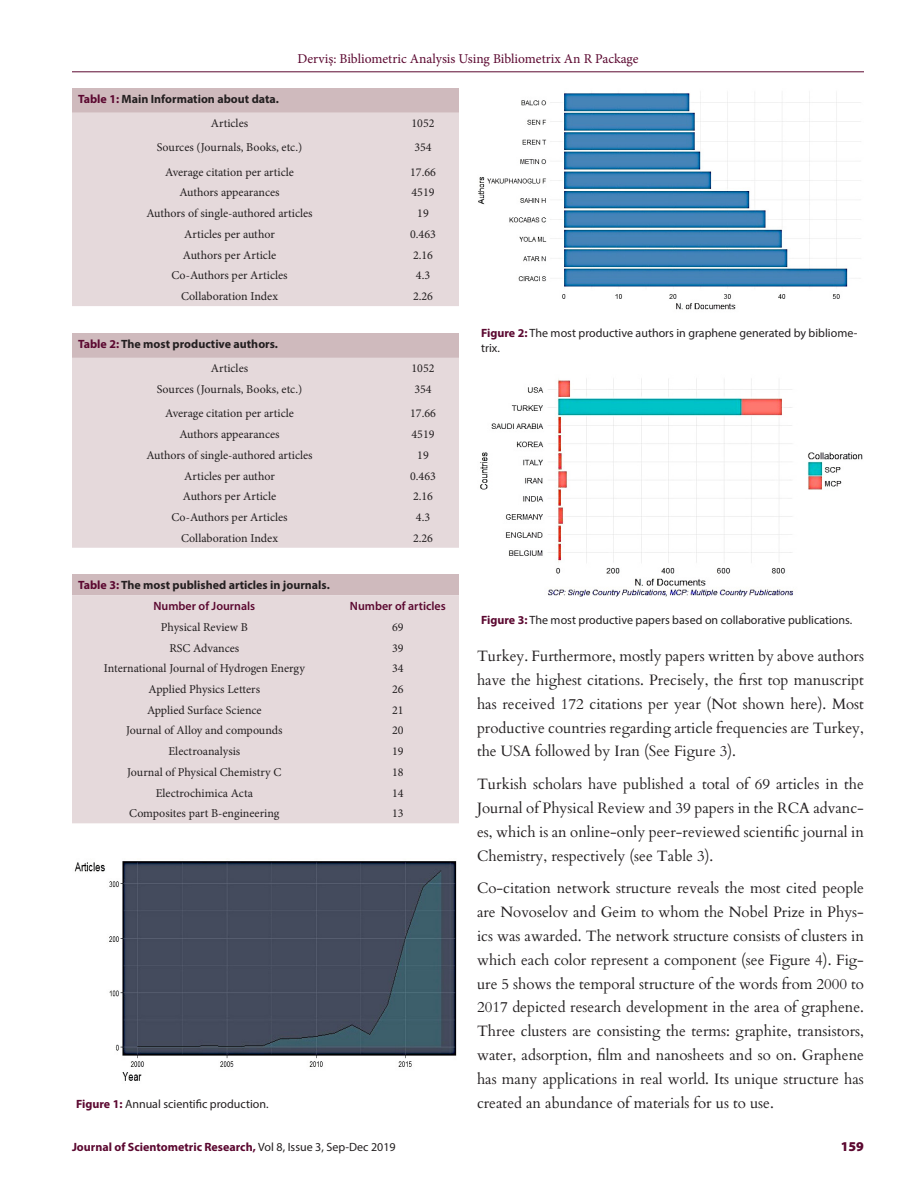
<style>
.page{position:relative;width:918px;height:1188px;background:#fff}
.page>*{position:absolute;margin:0;border:0;box-sizing:border-box;transform-origin:0 0}
.TXT{font:15px/23.9px "Cardo";color:#231f20;text-align:justify}
.t1{font:13.5px "Minion Pro";color:#5b0830}
.t2{font:900 13.5px "Myriad Pro";color:#5b0830}
.TB{font:12px "Minion Pro";color:#231f20}
.FIG_CAP{font:12px/15px "Myriad Pro";color:#231f20}
.TT{font:700 12px "Myriad Pro";color:#231f20}
.t3{font:700 12px "Myriad Pro";color:#5b0830}
.TCH{font:600 12px "Myriad Pro";color:#5b0830}
.s1{color:#5b0830}
.s2{font-weight:700;color:#5b0830}
.s3{font-weight:400;color:#231f20}
</style>
<div class="page">
<hr style="left:72px;top:72px;width:792px;height:1px;background:#5b0830">
<img style="left:478px;top:91px;width:383px;height:219px">
<img style="left:480px;top:378px;width:383px;height:219px">
<div style="left:72px;top:88px;width:387px;height:24px;background:#cfbabd"></div>
<div style="left:72px;top:112px;width:387px;height:194px;background:#e5d9db"></div>
<div style="left:72px;top:333px;width:387px;height:25px;background:#cfbabd"></div>
<div style="left:72px;top:358px;width:387px;height:190px;background:#e5d9db"></div>
<div style="left:72px;top:574px;width:387px;height:21px;background:#cfbabd"></div>
<div style="left:72px;top:595px;width:387px;height:228px;background:#e5d9db"></div>
<img style="left:74px;top:861px;width:383px;height:220px">
<p class="t1" style="left:297px;top:50px;width:343px">Derviş: Bibliometric Analysis Using Bibliometrix An R Package</p>
<p class="TT" style="left:78px;top:91px;width:202px"><span class="s1">Table 1:</span> Main Information about data.</p>
<p class="TB" style="left:211px;top:115px;width:39px">Articles</p>
<p class="TB" style="left:412px;top:115px;width:25px">1052</p>
<p class="TB" style="left:157px;top:140px;width:147px">Sources (Journals, Books, etc.)</p>
<p class="TB" style="left:414px;top:140px;width:19px">354</p>
<p class="TB" style="left:165px;top:164px;width:130px">Average citation per article</p>
<p class="TB" style="left:410px;top:164px;width:27px">17.66</p>
<p class="TB" style="left:179px;top:185px;width:102px">Authors appearances</p>
<p class="TB" style="left:412px;top:185px;width:25px">4519</p>
<p class="TB" style="left:146px;top:205px;width:168px">Authors of single-authored articles</p>
<p class="TB" style="left:417px;top:205px;width:13px">19</p>
<p class="TB" style="left:184px;top:226px;width:92px">Articles per author</p>
<p class="TB" style="left:410px;top:226px;width:27px">0.463</p>
<p class="TB" style="left:183px;top:247px;width:95px">Authors per Article</p>
<p class="TB" style="left:413px;top:247px;width:22px">2.16</p>
<p class="TB" style="left:171px;top:268px;width:118px">Co-Authors per Articles</p>
<p class="TB" style="left:416px;top:268px;width:16px">4.3</p>
<p class="TB" style="left:181px;top:288px;width:98px">Collaboration Index</p>
<p class="TB" style="left:413px;top:288px;width:22px">2.26</p>
<p class="TT" style="left:78px;top:336px;width:202px"><span class="s1">Table 2:</span> The most productive authors.</p>
<p class="TB" style="left:211px;top:361px;width:39px">Articles</p>
<p class="TB" style="left:412px;top:361px;width:25px">1052</p>
<p class="TB" style="left:157px;top:381px;width:147px">Sources (Journals, Books, etc.)</p>
<p class="TB" style="left:414px;top:381px;width:19px">354</p>
<p class="TB" style="left:165px;top:406px;width:130px">Average citation per article</p>
<p class="TB" style="left:410px;top:406px;width:27px">17.66</p>
<p class="TB" style="left:179px;top:426px;width:102px">Authors appearances</p>
<p class="TB" style="left:412px;top:426px;width:25px">4519</p>
<p class="TB" style="left:146px;top:447px;width:168px">Authors of single-authored articles</p>
<p class="TB" style="left:417px;top:447px;width:13px">19</p>
<p class="TB" style="left:184px;top:468px;width:92px">Articles per author</p>
<p class="TB" style="left:410px;top:468px;width:27px">0.463</p>
<p class="TB" style="left:183px;top:488px;width:95px">Authors per Article</p>
<p class="TB" style="left:413px;top:488px;width:22px">2.16</p>
<p class="TB" style="left:171px;top:509px;width:118px">Co-Authors per Articles</p>
<p class="TB" style="left:416px;top:509px;width:16px">4.3</p>
<p class="TB" style="left:181px;top:530px;width:98px">Collaboration Index</p>
<p class="TB" style="left:413px;top:530px;width:22px">2.26</p>
<p class="TT" style="left:78px;top:577px;width:253px"><span class="s1">Table 3:</span> The most published articles in journals.</p>
<p class="TCH" style="left:153px;top:598px;width:103px">Number of Journals</p>
<p class="TCH" style="left:350px;top:598px;width:97px">Number of articles</p>
<p class="TB" style="left:161px;top:619px;width:88px">Physical Review B</p>
<p class="TB" style="left:392px;top:619px;width:13px">69</p>
<p class="TB" style="left:169px;top:640px;width:71px">RSC Advances</p>
<p class="TB" style="left:392px;top:640px;width:13px">39</p>
<p class="TB" style="left:104px;top:660px;width:203px">International Journal of Hydrogen Energy</p>
<p class="TB" style="left:392px;top:660px;width:13px">34</p>
<p class="TB" style="left:149px;top:681px;width:113px">Applied Physics Letters</p>
<p class="TB" style="left:392px;top:681px;width:13px">26</p>
<p class="TB" style="left:147px;top:702px;width:116px">Applied Surface Science</p>
<p class="TB" style="left:392px;top:702px;width:13px">21</p>
<p class="TB" style="left:126px;top:723px;width:158px">Journal of Alloy and compounds</p>
<p class="TB" style="left:392px;top:723px;width:13px">20</p>
<p class="TB" style="left:168px;top:743px;width:73px">Electroanalysis</p>
<p class="TB" style="left:392px;top:743px;width:13px">19</p>
<p class="TB" style="left:127px;top:764px;width:156px">Journal of Physical Chemistry C</p>
<p class="TB" style="left:392px;top:764px;width:13px">18</p>
<p class="TB" style="left:156px;top:785px;width:99px">Electrochimica Acta</p>
<p class="TB" style="left:392px;top:785px;width:13px">14</p>
<p class="TB" style="left:129px;top:805px;width:152px">Composites part B-engineering</p>
<p class="TB" style="left:392px;top:805px;width:13px">13</p>
<p class="FIG_CAP" style="left:76px;top:1096px;width:194px"><span class="s2">Figure 1:</span> Annual scientific production.</p>
<p class="FIG_CAP" style="left:481px;top:326px;width:378px"><span class="s2">Figure 2:</span> The most productive authors in graphene generated by bibliome&shy;trix.</p>
<p class="FIG_CAP" style="left:481px;top:612px;width:373px"><span class="s2">Figure 3:</span> The most productive papers based on collaborative publications.</p>
<p class="TXT" style="left:477px;top:644px;width:389px">Turkey. Furthermore, mostly papers written by above authors have the highest citations. Precisely, the first top manuscript has received 172 citations per year (Not shown here). Most productive countries regarding article frequencies are Turkey, the USA followed by Iran (See Figure 3).</p>
<p class="TXT" style="left:477px;top:772px;width:389px">Turkish scholars have published a total of 69 articles in the Journal of Physical Review and 39 papers in the RCA advanc&shy;es, which is an online-only peer-reviewed scientific journal in Chemistry, respectively (see Table 3).</p>
<p class="TXT" style="left:477px;top:876px;width:389px">Co-citation network structure reveals the most cited people are Novoselov and Geim to whom the Nobel Prize in Phys&shy;ics was awarded. The network structure consists of clusters in which each color represent a component (see Figure 4). Fig&shy;ure 5 shows the temporal structure of the words from 2000 to 2017 depicted research development in the area of graphene.<br>Three clusters are consisting the terms: graphite, transistors, water, adsorption, film and nanosheets and so on. Graphene has many applications in real world. Its unique structure has created an abundance of materials for us to use.</p>
<p class="t3" style="left:72px;top:1139px;width:325px">Journal of Scientometric Research, <span class="s3">Vol 8, Issue 3, Sep-Dec 2019</span></p>
<p class="t2" style="left:841px;top:1137px;width:25px">159</p>
</div>
